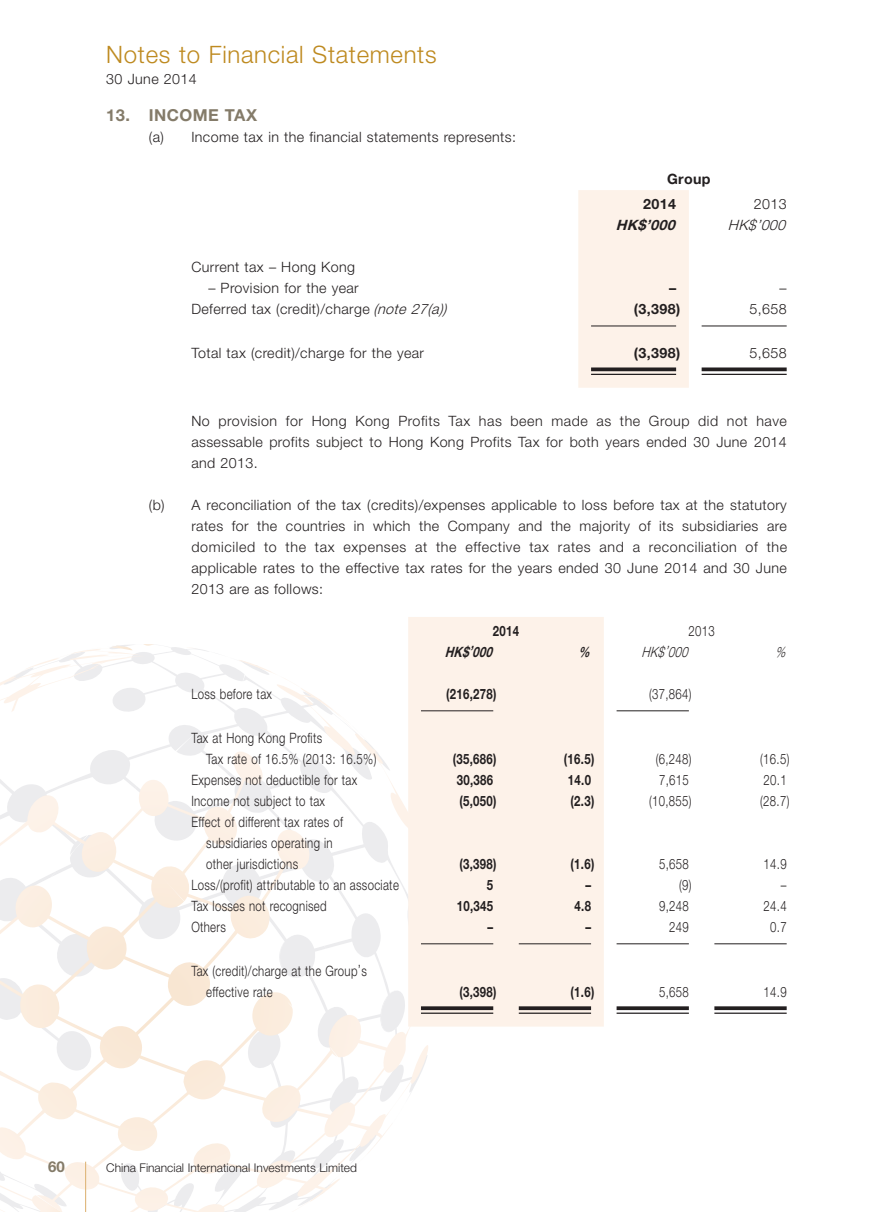
<style>
.page{position:relative;width:893px;height:1212px;background:#fff}
.page>*{position:absolute;margin:0;border:0;box-sizing:border-box;transform-origin:0 0}
.t1{font:300 24px "Helvetica Neue LT Std";letter-spacing:.03em;color:#be8a20}
.Heading_1{font:700 16.5px "Helvetica Neue LT Std";letter-spacing:.03em;color:#847b69}
.t2{font:700 15px "Helvetica Neue LT Std";color:#847b69}
.Body_Text{font:300 14.25px/21px "Helvetica Neue LT Std";letter-spacing:.03em;color:#231f20;text-align:justify}
.Body_Text-2{font:300 14.25px/21px "Helvetica Neue LT Std";letter-spacing:.03em;color:#231f20;scale:.8 1}
.Body_Text-3{font:700 14.25px "Helvetica Neue LT Std";letter-spacing:.03em;color:#231f20;scale:.8 1}
.Body_Text-4{font:700 14.25px "Helvetica Neue LT Std";letter-spacing:.03em;color:#231f20}
.Body_Text-5{font:italic 700 14.25px "Helvetica Neue LT Std";color:#231f20;scale:.8 1}
.Body_Text-6{font:italic 300 14.25px "Helvetica Neue LT Std";color:#231f20;scale:.8 1}
.Body_Text-7{font:italic 700 14.25px "Helvetica Neue LT Std";color:#231f20}
.Body_Text-8{font:italic 300 14.25px "Helvetica Neue LT Std";color:#231f20}
.t3{font:300 12px "Helvetica Neue LT Std";color:#231f20}
.s1{font-style:italic}
</style>
<div class="page">
<svg style="left:323px;top:704px;width:104px;height:489px"></svg>
<svg style="left:108px;top:650px;width:218px;height:427px"></svg>
<svg style="left:0;top:751px;width:323px;height:461px"></svg>
<svg style="left:19px;top:1195px;width:44px;height:17px"></svg>
<svg style="left:0;top:644px;width:204px;height:68px"></svg>
<hr style="left:85px;top:1161px;width:1px;height:51px;background:#dfb77c">
<div style="left:578px;top:190px;width:111px;height:198px;background:#fdf2e9"></div>
<hr style="left:591px;top:326px;width:85px;height:1px;background:#231f20">
<hr style="left:702px;top:326px;width:85px;height:1px;background:#231f20">
<svg style="left:591px;top:367px;width:85px;height:4px"></svg>
<hr style="left:591px;top:374px;width:85px;height:1px;background:#231f20">
<svg style="left:702px;top:367px;width:85px;height:4px"></svg>
<hr style="left:702px;top:374px;width:85px;height:1px;background:#231f20">
<div style="left:408px;top:617px;width:196px;height:409px;background:#fdf2e9"></div>
<hr style="left:421px;top:710px;width:72px;height:1px;background:#231f20">
<hr style="left:617px;top:710px;width:72px;height:1px;background:#231f20">
<hr style="left:421px;top:943px;width:72px;height:1px;background:#231f20">
<hr style="left:519px;top:943px;width:72px;height:1px;background:#231f20">
<hr style="left:617px;top:943px;width:72px;height:1px;background:#231f20">
<hr style="left:714px;top:943px;width:73px;height:1px;background:#231f20">
<svg style="left:421px;top:1006px;width:72px;height:4px"></svg>
<hr style="left:421px;top:1012px;width:72px;height:2px;background:#231f20">
<svg style="left:519px;top:1006px;width:72px;height:4px"></svg>
<hr style="left:519px;top:1012px;width:72px;height:2px;background:#231f20">
<svg style="left:617px;top:1006px;width:72px;height:4px"></svg>
<hr style="left:617px;top:1012px;width:72px;height:2px;background:#231f20">
<svg style="left:714px;top:1006px;width:73px;height:4px"></svg>
<hr style="left:714px;top:1012px;width:73px;height:2px;background:#231f20">
<h1 class="t1" style="left:106px;top:40px;width:332px">Notes to Financial Statements</h1>
<p class="Body_Text" style="left:106px;top:68px;width:92px">30 June 2014</p>
<p class="Heading_1" style="left:106px;top:105px;width:152px">13. INCOME TAX</p>
<p class="Body_Text" style="left:149px;top:126px;width:369px">(a) Income tax in the financial statements represents:</p>
<p class="Body_Text-4" style="left:667px;top:170px;width:45px">Group</p>
<p class="Body_Text-4" style="left:643px;top:195px;width:34px">2014</p>
<p class="Body_Text" style="left:754px;top:193px;width:34px">2013</p>
<p class="Body_Text-7" style="left:616px;top:216px;width:65px">HK$’000</p>
<p class="Body_Text-8" style="left:728px;top:217px;width:63px">HK$’000</p>
<p class="Body_Text" style="left:191px;top:256px;width:165px">Current tax – Hong Kong</p>
<p class="Body_Text" style="left:208px;top:277px;width:152px">– Provision for the year</p>
<p class="Body_Text-4" style="left:669px;top:279px;width:9px">–</p>
<p class="Body_Text" style="left:779px;top:277px;width:9px">–</p>
<p class="Body_Text" style="left:191px;top:298px;width:261px">Deferred tax (credit)/charge <span class="s1">(note27(a))</span></p>
<p class="Body_Text-4" style="left:634px;top:300px;width:48px">(3,398)</p>
<p class="Body_Text" style="left:749px;top:298px;width:39px">5,658</p>
<p class="Body_Text" style="left:191px;top:342px;width:234px">Total tax (credit)/charge for the year</p>
<p class="Body_Text-4" style="left:634px;top:344px;width:48px">(3,398)</p>
<p class="Body_Text" style="left:749px;top:342px;width:39px">5,658</p>
<p class="Body_Text" style="left:191px;top:410px;width:597px">No provision for Hong Kong Profits Tax has been made as the Group did not have assessable profits subject to Hong Kong Profits Tax for both years ended 30 June 2014 and 2013.</p>
<p class="Body_Text" style="left:191px;top:494px;width:597px;text-indent:-43px">(b) A reconciliation of the tax (credits)/expenses applicable to loss before tax at the statutory rates for the countries in which the Company and the majority of its subsidiaries are domiciled to the tax expenses at the effective tax rates and a reconciliation of the applicable rates to the effective tax rates for the years ended 30 June 2014 and 30 June 2013 are as follows:</p>
<p class="Body_Text-3" style="left:493px;top:622px;width:34px">2014</p>
<p class="Body_Text-2" style="left:688px;top:620px;width:34px">2013</p>
<p class="Body_Text-5" style="left:445px;top:643px;width:66px">HK$’000</p>
<p class="Body_Text-5" style="left:578px;top:643px;width:21px">%</p>
<p class="Body_Text-6" style="left:642px;top:643px;width:64px">HK$’000</p>
<p class="Body_Text-6" style="left:775px;top:643px;width:20px">%</p>
<p class="Body_Text-2" style="left:191px;top:683px;width:102px">Loss before tax</p>
<p class="Body_Text-3" style="left:446px;top:685px;width:65px">(216,278)</p>
<p class="Body_Text-2" style="left:649px;top:683px;width:55px">(37,864)</p>
<p class="Body_Text-2" style="left:206px;top:727px;width:214px;text-indent:-15px">Tax at Hong Kong Profits<br>Tax rate of 16.5% (2013: 16.5%)</p>
<p class="Body_Text-3" style="left:453px;top:750px;width:56px">(35,686)</p>
<p class="Body_Text-3" style="left:564px;top:750px;width:40px">(16.5)</p>
<p class="Body_Text-2" style="left:656px;top:748px;width:46px">(6,248)</p>
<p class="Body_Text-2" style="left:760px;top:748px;width:38px">(16.5)</p>
<p class="Body_Text-2" style="left:191px;top:769px;width:209px">Expenses not deductible for tax</p>
<p class="Body_Text-3" style="left:457px;top:771px;width:47px">30,386</p>
<p class="Body_Text-3" style="left:568px;top:771px;width:30px">14.0</p>
<p class="Body_Text-2" style="left:659px;top:769px;width:39px">7,615</p>
<p class="Body_Text-2" style="left:763px;top:769px;width:30px">20.1</p>
<p class="Body_Text-2" style="left:191px;top:790px;width:169px">Income not subject to tax</p>
<p class="Body_Text-3" style="left:459px;top:792px;width:48px">(5,050)</p>
<p class="Body_Text-3" style="left:571px;top:792px;width:31px">(2.3)</p>
<p class="Body_Text-2" style="left:649px;top:790px;width:55px">(10,855)</p>
<p class="Body_Text-2" style="left:760px;top:790px;width:38px">(28.7)</p>
<p class="Body_Text-2" style="left:206px;top:811px;width:173px;text-indent:-15px">Effect of different tax rates of subsidiaries operating in other jurisdictions</p>
<p class="Body_Text-3" style="left:459px;top:855px;width:48px">(3,398)</p>
<p class="Body_Text-3" style="left:571px;top:855px;width:31px">(1.6)</p>
<p class="Body_Text-2" style="left:659px;top:853px;width:39px">5,658</p>
<p class="Body_Text-2" style="left:763px;top:853px;width:30px">14.9</p>
<p class="Body_Text-2" style="left:191px;top:874px;width:261px">Loss/(profit) attributable to an associate</p>
<p class="Body_Text-3" style="left:487px;top:876px;width:9px">5</p>
<p class="Body_Text-3" style="left:585px;top:876px;width:9px">–</p>
<p class="Body_Text-2" style="left:679px;top:874px;width:17px">(9)</p>
<p class="Body_Text-2" style="left:781px;top:874px;width:9px">–</p>
<p class="Body_Text-2" style="left:191px;top:895px;width:171px">Tax losses not recognised</p>
<p class="Body_Text-3" style="left:457px;top:897px;width:47px">10,345</p>
<p class="Body_Text-3" style="left:575px;top:897px;width:22px">4.8</p>
<p class="Body_Text-2" style="left:659px;top:895px;width:39px">9,248</p>
<p class="Body_Text-2" style="left:763px;top:895px;width:30px">24.4</p>
<p class="Body_Text-2" style="left:191px;top:916px;width:45px">Others</p>
<p class="Body_Text-3" style="left:488px;top:918px;width:9px">–</p>
<p class="Body_Text-3" style="left:585px;top:918px;width:9px">–</p>
<p class="Body_Text-2" style="left:669px;top:916px;width:26px">249</p>
<p class="Body_Text-2" style="left:770px;top:916px;width:22px">0.7</p>
<p class="Body_Text-2" style="left:206px;top:960px;width:202px;text-indent:-15px">Tax (credit)/charge at the Group’s effective rate</p>
<p class="Body_Text-3" style="left:459px;top:983px;width:48px">(3,398)</p>
<p class="Body_Text-3" style="left:571px;top:983px;width:31px">(1.6)</p>
<p class="Body_Text-2" style="left:659px;top:981px;width:39px">5,658</p>
<p class="Body_Text-2" style="left:763px;top:981px;width:30px">14.9</p>
<p class="t2" style="left:48px;top:1157px;width:18px">60</p>
<p class="t3" style="left:106px;top:1160px;width:252px">China Financial International Investments Limited</p>
</div>
